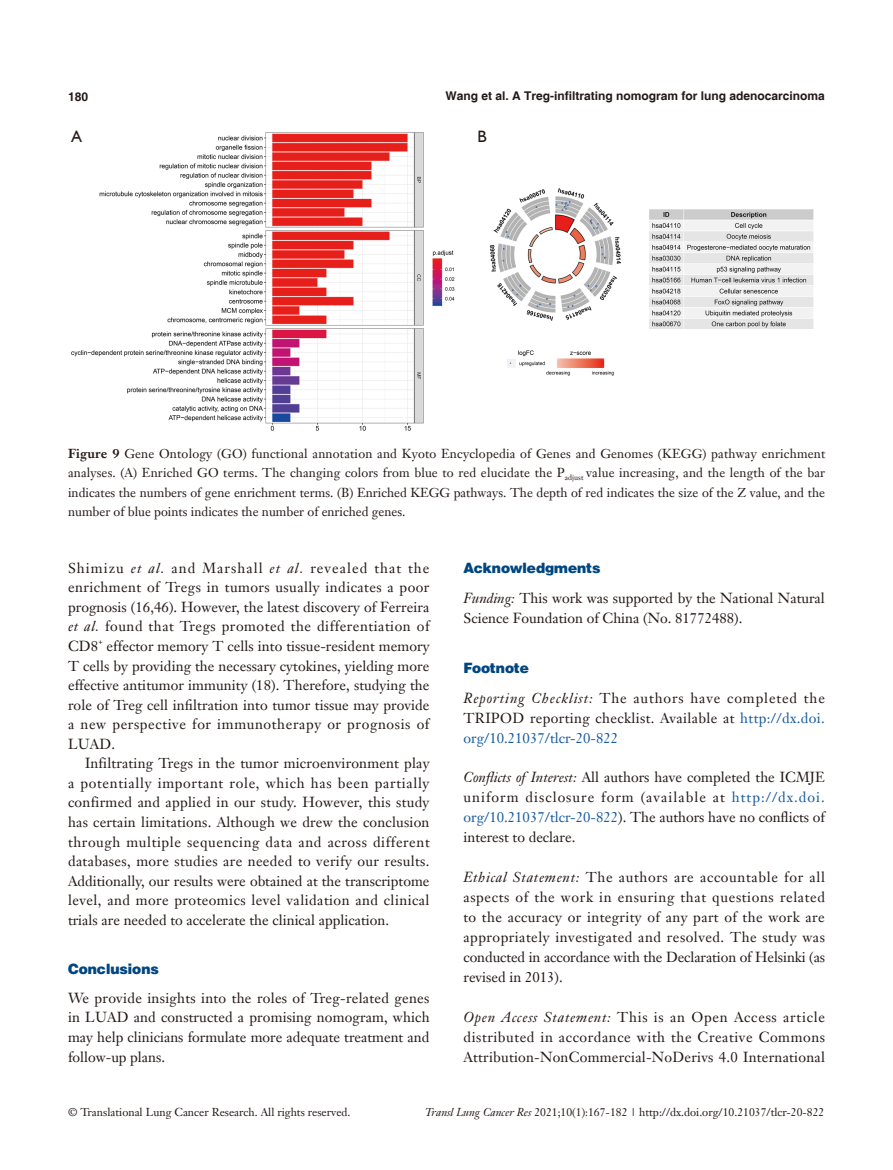
<style>
.page{position:relative;width:893px;height:1170px;background:#fff}
.page>*{position:absolute;margin:0;border:0;box-sizing:border-box;transform-origin:0 0}
.t1{font:16.5px "Humanist 521 BT";color:#231916}
.t2{font:14.25px/19.5px "Janson Text LT";color:#231916;text-align:justify}
.一级标题正体{font:900 14.25px "Helvetica";color:#004680}
.t3{font:12.75px/19.5px "Janson Text LT";color:#231916;text-align:justify}
.t4{font:700 12px "Helvetica";color:#231916}
.t5{font:11.25px "Janson Text LT";color:#231916}
.t6{font:8.25px "Janson Text LT";color:#231916}
.s1{font-weight:700}
.s2{font-style:italic}
.s3{color:#165a9f}
</style>
<div class="page">
<img style="left:71px;top:132px;width:743px;height:299px">
<div style="left:474px;top:128px;width:17px;height:17px;background:#fff"></div>
<div style="left:68px;top:128px;width:17px;height:17px;background:#fff"></div>
<p class="t4" style="left:68px;top:89px;width:22px">180</p>
<p class="t4" style="left:446px;top:88px;width:381px">Wang et al. A Treg-infiltrating nomogram for lung adenocarcinoma</p>
<p class="t1" style="left:71px;top:126px;width:12px">A</p>
<p class="t1" style="left:477px;top:126px;width:11px">B</p>
<p class="t3" style="left:68px;top:443px;width:759px"><span class="s1">Figure 9</span> Gene Ontology (GO) functional annotation and Kyoto Encyclopedia of Genes and Genomes (KEGG) pathway enrichment analyses. (A) Enriched GO terms. The changing colors from blue to red elucidate the P<sub>adjust</sub> value increasing, and the length of the bar indicates the numbers of gene enrichment terms. (B) Enriched KEGG pathways. The depth of red indicates the size of the Z value, and the number of blue points indicates the number of enriched genes.</p>
<p class="t2" style="left:68px;top:558px;width:363px">Shimizu <span class="s2">et al.</span> and Marshall <span class="s2">et al.</span> revealed that the enrichment of Tregs in tumors usually indicates a poor prognosis (16,46). However, the latest discovery of Ferreira <span class="s2">et al.</span> found that Tregs promoted the differentiation of CD8</p>
<p class="t2" style="left:68px;top:636px;width:363px;text-indent:39px">effector memory T cells into tissue-resident memory T cells by providing the necessary cytokines, yielding more effective antitumor immunity (18). Therefore, studying the role of Treg cell infiltration into tumor tissue may provide a new perspective for immunotherapy or prognosis of LUAD.</p>
<p class="t2" style="left:68px;top:753px;width:363px;text-indent:17px">Infiltrating Tregs in the tumor microenvironment play a potentially important role, which has been partially confirmed and applied in our study. However, this study has certain limitations. Although we drew the conclusion through multiple sequencing data and across different databases, more studies are needed to verify our results.<br>Additionally, our results were obtained at the transcriptome level, and more proteomics level validation and clinical trials are needed to accelerate the clinical application.</p>
<p class="一级标题正体" style="left:68px;top:959px;width:92px">Conclusions</p>
<p class="t2" style="left:68px;top:988px;width:363px">We provide insights into the roles of Treg-related genes in LUAD and constructed a promising nomogram, which may help clinicians formulate more adequate treatment and follow-up plans.</p>
<p class="t6" style="left:98px;top:636px;width:6px">+</p>
<p class="一级标题正体" style="left:463px;top:558px;width:139px">Acknowledgments</p>
<p class="t2" style="left:463px;top:588px;width:363px;line-height:20px"><span class="s2">Funding:</span> This work was supported by the National Natural<br>Science Foundation of China (No. 81772488).</p>
<p class="一级标题正体" style="left:463px;top:658px;width:67px">Footnote</p>
<p class="t2" style="left:463px;top:687px;width:363px;line-height:20px"><span class="s2">Reporting Checklist:</span> The authors have completed the TRIPOD reporting checklist. Available at <span class="s3">http://dx.doi. org/10.21037/tlcr-20-822</span></p>
<p class="t2" style="left:463px;top:767px;width:363px;line-height:20px"><span class="s2">Conflicts of Interest:</span> All authors have completed the ICMJE uniform disclosure form (available at <span class="s3">http://dx.doi. org/10.21037/tlcr-20-822</span>). The authors have no conflicts of interest to declare.</p>
<p class="t2" style="left:463px;top:867px;width:363px;line-height:20px"><span class="s2">Ethical Statement:</span> The authors are accountable for all aspects of the work in ensuring that questions related to the accuracy or integrity of any part of the work are appropriately investigated and resolved. The study was conducted in accordance with the Declaration of Helsinki (as revised in 2013).</p>
<p class="t2" style="left:463px;top:1006px;width:363px;line-height:20px"><span class="s2">Open Access Statement:</span> This is an Open Access article distributed in accordance with the Creative Commons Attribution-NonCommercial-NoDerivs 4.0 International</p>
<p class="t5" style="left:68px;top:1104px;width:284px">© Translational Lung Cancer Research. All rights reserved.</p>
<p class="t5" style="left:425px;top:1104px;width:401px"><span class="s2">Transl Lung Cancer Res</span> 2021;10(1):167-182 | http://dx.doi.org/10.21037/tlcr-20-822</p>
</div>
